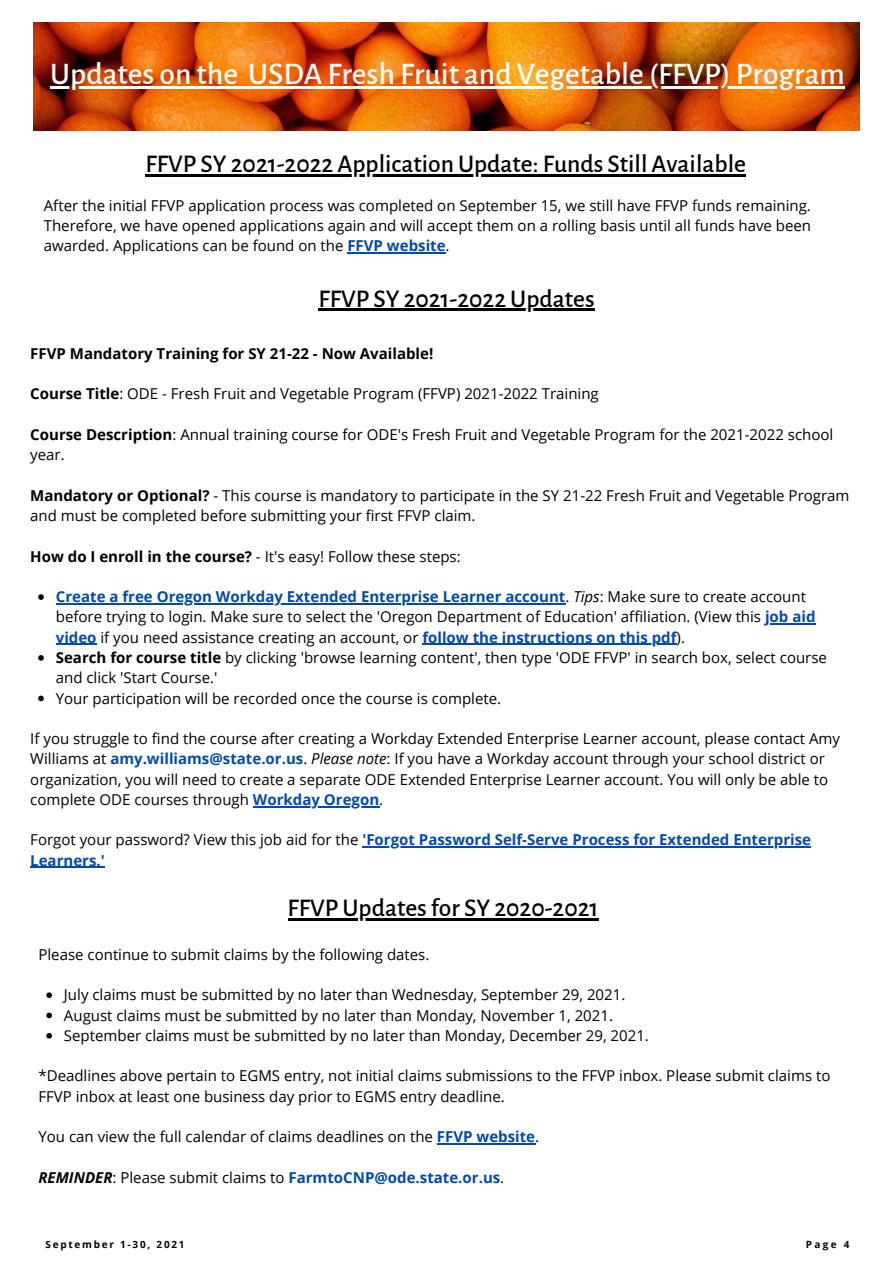
<style>
.page{position:relative;width:894px;height:1264px;background:#fff}
.page>*{position:absolute;margin:0;border:0;box-sizing:border-box;transform-origin:0 0}
.t1{font:500 31.5px "Alegreya Sans";color:#fff}
.t2{font:500 25.5px "Alegreya Sans";color:#000}
.t3{font:15px/20.2px "Open Sans";color:#000}
.t4{font:700 15px/20.2px "Open Sans";color:#004aad}
.t5{font:700 15px "Open Sans";color:#000}
.t6{font:700 9.9px "Open Sans";letter-spacing:.18em;color:#000}
.s1{font-weight:700;color:#004aad}
.s2{font-weight:700}
.s3{font-style:italic}
.s4{font-weight:400;color:#000}
.s5{font-style:italic;color:#000}
</style>
<div class="page">
<img style="left:33px;top:22px;width:825px;height:108px">
<hr style="left:50px;top:87px;width:188px;height:2px;background:#fff">
<svg style="left:238px;top:87px;width:10px;height:2px"></svg>
<hr style="left:248px;top:87px;width:596px;height:2px;background:#fff">
<svg style="left:38px;top:594px;width:6px;height:6px"></svg>
<hr style="left:56px;top:603px;width:509px;height:1px;background:#004aad">
<hr style="left:764px;top:623px;width:51px;height:1px;background:#004aad">
<hr style="left:56px;top:644px;width:41px;height:1px;background:#004aad">
<hr style="left:422px;top:644px;width:254px;height:1px;background:#004aad">
<svg style="left:38px;top:655px;width:6px;height:5px"></svg>
<svg style="left:38px;top:695px;width:6px;height:6px"></svg>
<hr style="left:253px;top:806px;width:126px;height:1px;background:#004aad">
<hr style="left:362px;top:846px;width:448px;height:1px;background:#004aad">
<hr style="left:30px;top:866px;width:75px;height:2px;background:#004aad">
<hr style="left:318px;top:309px;width:276px;height:2px;background:#000">
<svg style="left:46px;top:992px;width:6px;height:6px"></svg>
<svg style="left:46px;top:1012px;width:6px;height:6px"></svg>
<svg style="left:46px;top:1033px;width:6px;height:5px"></svg>
<hr style="left:437px;top:1143px;width:98px;height:1px;background:#004aad">
<hr style="left:287px;top:918px;width:311px;height:3px;background:#000">
<hr style="left:146px;top:174px;width:599px;height:2px;background:#000">
<hr style="left:347px;top:252px;width:98px;height:2px;background:#004aad">
<p class="t1" style="left:50px;top:59px;width:795px">Updates on the USDA Fresh Fruit and Vegetable (FFVP) Program</p>
<p class="t2" style="left:146px;top:151px;width:601px">FFVP SY 2021-2022 Application Update: Funds Still Available</p>
<p class="t3" style="left:44px;top:195px;width:768px;text-align:justify">After the initial FFVP application process was completed on September 15, we still have FFVP funds remaining.<br>Therefore, we have opened applications again and will accept them on a rolling basis until all funds have been awarded. Applications can be found on the <span class="s1">FFVP website</span>.</p>
<p class="t2" style="left:318px;top:286px;width:277px">FFVP SY 2021-2022 Updates</p>
<p class="t5" style="left:30px;top:343px;width:404px">FFVP Mandatory Training for SY 21-22 - Now Available!</p>
<p class="t3" style="left:30px;top:383px;width:570px"><span class="s2">Course Title</span>: ODE - Fresh Fruit and Vegetable Program (FFVP) 2021-2022 Training</p>
<p class="t3" style="left:30px;top:424px;width:804px"><span class="s2">Course Description</span>: Annual training course for ODE's Fresh Fruit and Vegetable Program for the 2021-2022 school year.</p>
<p class="t3" style="left:30px;top:485px;width:820px"><span class="s2">Mandatory or Optional?</span> - This course is mandatory to participate in the SY 21-22 Fresh Fruit and Vegetable Program and must be completed before submitting your first FFVP claim.</p>
<p class="t3" style="left:30px;top:545px;width:432px"><span class="s2">How do I enroll in the course?</span> - It's easy! Follow these steps:</p>
<p class="t3" style="left:56px;top:586px;width:761px"><span class="s1">Create a free Oregon Workday Extended Enterprise Learner account</span>. <span class="s3">Tips</span>: Make sure to create account before trying to login. Make sure to select the 'Oregon Department of Education' affiliation. (View this <span class="s1">job aid video</span> if you need assistance creating an account, or <span class="s1">follow the instructions on this pdf</span>).</p>
<p class="t3" style="left:56px;top:647px;width:772px"><span class="s2">Search for course title</span> by clicking 'browse learning content', then type 'ODE FFVP' in search box, select course and click 'Start Course.'</p>
<p class="t3" style="left:56px;top:687px;width:446px">Your participation will be recorded once the course is complete.</p>
<p class="t3" style="left:30px;top:728px;width:811px">If you struggle to find the course after creating a Workday Extended Enterprise Learner account, please contact Amy Williams at <span class="s1">amy.williams@state.or.us</span>. <span class="s3">Please note</span>: If you have a Workday account through your school district or organization, you will need to create a separate ODE Extended Enterprise Learner account. You will only be able to complete ODE courses through <span class="s1">Workday Oregon</span>.</p>
<p class="t4" style="left:30px;top:829px;width:782px"><span class="s4">Forgot your password? View this job aid for the</span> 'Forgot Password Self-Serve Process for Extended Enterprise<br>Learners.'</p>
<p class="t2" style="left:287px;top:896px;width:312px">FFVP Updates for SY 2020-2021</p>
<p class="t3" style="left:38px;top:943px;width:392px">Please continue to submit claims by the following dates.</p>
<p class="t3" style="left:64px;top:984px;width:562px">July claims must be submitted by no later than Wednesday, September 29, 2021.</p>
<p class="t3" style="left:64px;top:1004px;width:550px">August claims must be submitted by no later than Monday, November 1, 2021.</p>
<p class="t3" style="left:64px;top:1024px;width:586px">September claims must be submitted by no later than Monday, December 29, 2021.</p>
<p class="t3" style="left:38px;top:1065px;width:793px">*Deadlines above pertain to EGMS entry, not initial claims submissions to the FFVP inbox. Please submit claims to<br>FFVP inbox at least one business day prior to EGMS entry deadline.</p>
<p class="t3" style="left:38px;top:1126px;width:502px">You can view the full calendar of claims deadlines on the <span class="s1">FFVP website</span>.</p>
<p class="t4" style="left:38px;top:1166px;width:467px"><span class="s5">REMINDER</span><span class="s4">: Please submit claims to</span> FarmtoCNP@ode.state.or.us<span class="s4">.</span></p>
<p class="t6" style="left:45px;top:1237px;width:141px">September 1-30, 2021</p>
<p class="t6" style="left:805px;top:1237px;width:45px">Page 4</p>
</div>
